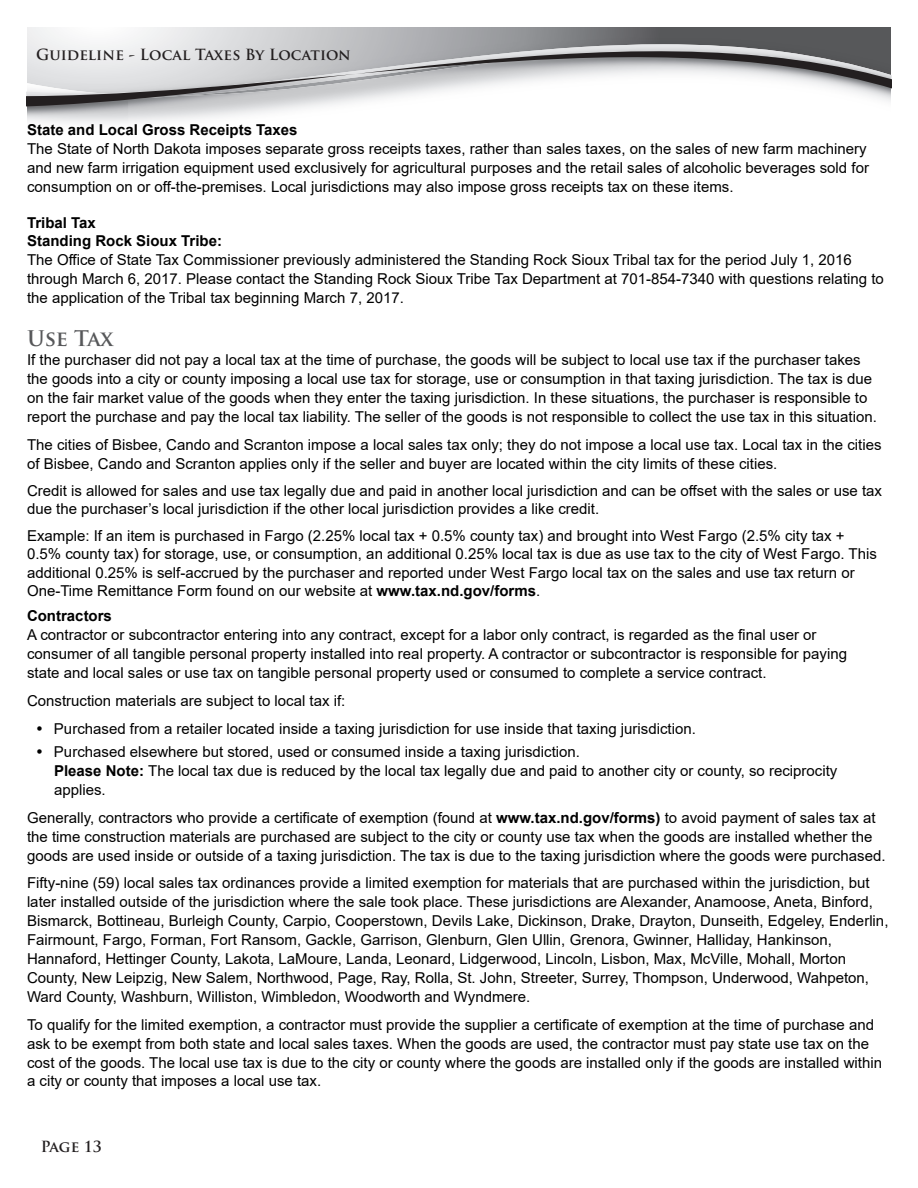
<style>
.page{position:relative;width:918px;height:1188px;background:#fff}
.page>*{position:absolute;margin:0;border:0;box-sizing:border-box;transform-origin:0 0}
.t1{font:700 21px "Trajan Pro";letter-spacing:-.025em;color:#57585a}
.Body_text{font:15px/18.9px "Arial";color:#000}
.Body_text-2{font:700 15px "Arial";color:#000}
.t2{font:700 15px "Trajan Pro";letter-spacing:.005em;color:#231f20}
.s1{font-weight:700}
</style>
<div class="page">
<svg style="left:27px;top:27px;width:864px;height:96px"></svg>
<p class="t2" style="left:36px;top:45px;width:316px">Guideline - Local Taxes By Location</p>
<p class="Body_text-2" style="left:27px;top:120px;width:272px">State and Local Gross Receipts Taxes</p>
<p class="Body_text" style="left:27px;top:140px;width:844px">The State of North Dakota imposes separate gross receipts taxes, rather than sales taxes, on the sales of new farm machinery and new farm irrigation equipment used exclusively for agricultural purposes and the retail sales of alcoholic beverages sold for consumption on or off-the-premises. Local jurisdictions may also impose gross receipts tax on these items.</p>
<p class="Body_text-2" style="left:27px;top:212px;width:70px">Tribal Tax</p>
<p class="Body_text-2" style="left:27px;top:231px;width:197px">Standing Rock Sioux Tribe:</p>
<p class="Body_text" style="left:27px;top:251px;width:858px">The Office of State Tax Commissioner previously administered the Standing Rock Sioux Tribal tax for the period July 1, 2016 through March 6, 2017. Please contact the Standing Rock Sioux Tribe Tax Department at 701-854-7340 with questions relating to the application of the Tribal tax beginning March 7, 2017.</p>
<p class="t1" style="left:27px;top:326px;width:88px">Use Tax</p>
<p class="Body_text" style="left:27px;top:350px;width:851px">If the purchaser did not pay a local tax at the time of purchase, the goods will be subject to local use tax if the purchaser takes the goods into a city or county imposing a local use tax for storage, use or consumption in that taxing jurisdiction. The tax is due on the fair market value of the goods when they enter the taxing jurisdiction. In these situations, the purchaser is responsible to report the purchase and pay the local tax liability. The seller of the goods is not responsible to collect the use tax in this situation.</p>
<p class="Body_text" style="left:27px;top:435px;width:856px">The cities of Bisbee, Cando and Scranton impose a local sales tax only; they do not impose a local use tax. Local tax in the cities of Bisbee, Cando and Scranton applies only if the seller and buyer are located within the city limits of these cities.</p>
<p class="Body_text" style="left:27px;top:481px;width:857px;line-height:18px">Credit is allowed for sales and use tax legally due and paid in another local jurisdiction and can be offset with the sales or use tax due the purchaser’s local jurisdiction if the other local jurisdiction provides a like credit.</p>
<p class="Body_text" style="left:27px;top:526px;width:851px;line-height:18.5px">Example: If an item is purchased in Fargo (2.25% local tax + 0.5% county tax) and brought into West Fargo (2.5% city tax +<br>0.5% county tax) for storage, use, or consumption, an additional 0.25% local tax is due as use tax to the city of West Fargo. This additional 0.25% is self-accrued by the purchaser and reported under West Fargo local tax on the sales and use tax return or</p>
<p class="Body_text" style="left:27px;top:581px;width:515px">One-Time Remittance Form found on our website at <span class="s1">www.tax.nd.gov/forms</span>.</p>
<p class="Body_text-2" style="left:27px;top:605px;width:87px">Contractors</p>
<p class="Body_text" style="left:27px;top:625px;width:822px">A contractor or subcontractor entering into any contract, except for a labor only contract, is regarded as the final user or consumer of all tangible personal property installed into real property. A contractor or subcontractor is responsible for paying state and local sales or use tax on tangible personal property used or consumed to complete a service contract.</p>
<p class="Body_text" style="left:27px;top:691px;width:320px">Construction materials are subject to local tax if:</p>
<p class="Body_text" style="left:36px;top:719px;width:661px">• Purchased from a retailer located inside a taxing jurisdiction for use inside that taxing jurisdiction.</p>
<p class="Body_text" style="left:54px;top:742px;width:785px;text-indent:-18px">• Purchased elsewhere but stored, used or consumed inside a taxing jurisdiction.<br><span class="s1">Please Note:</span> The local tax due is reduced by the local tax legally due and paid to another city or county, so reciprocity applies.</p>
<p class="Body_text" style="left:27px;top:808px;width:860px">Generally, contractors who provide a certificate of exemption (found at <span class="s1">www.tax.nd.gov/forms)</span> to avoid payment of sales tax at the time construction materials are purchased are subject to the city or county use tax when the goods are installed whether the goods are used inside or outside of a taxing jurisdiction. The tax is due to the taxing jurisdiction where the goods were purchased.</p>
<p class="Body_text" style="left:27px;top:874px;width:863px">Fifty-nine (59) local sales tax ordinances provide a limited exemption for materials that are purchased within the jurisdiction, but later installed outside of the jurisdiction where the sale took place. These jurisdictions are Alexander, Anamoose, Aneta, Binford, Bismarck, Bottineau, Burleigh County, Carpio, Cooperstown, Devils Lake, Dickinson, Drake, Drayton, Dunseith, Edgeley, Enderlin, Fairmount, Fargo, Forman, Fort Ransom, Gackle, Garrison, Glenburn, Glen Ullin, Grenora, Gwinner, Halliday, Hankinson, Hannaford, Hettinger County, Lakota, LaMoure, Landa, Leonard, Lidgerwood, Lincoln, Lisbon, Max, McVille, Mohall, Morton County, New Leipzig, New Salem, Northwood, Page, Ray, Rolla, St. John, Streeter, Surrey, Thompson, Underwood, Wahpeton, Ward County, Washburn, Williston, Wimbledon, Woodworth and Wyndmere.</p>
<p class="Body_text" style="left:27px;top:1015px;width:857px">To qualify for the limited exemption, a contractor must provide the supplier a certificate of exemption at the time of purchase and ask to be exempt from both state and local sales taxes. When the goods are used, the contractor must pay state use tax on the cost of the goods. The local use tax is due to the city or county where the goods are installed only if the goods are installed within a city or county that imposes a local use tax.</p>
<p class="t2" style="left:41px;top:1137px;width:63px">Page 13</p>
</div>
